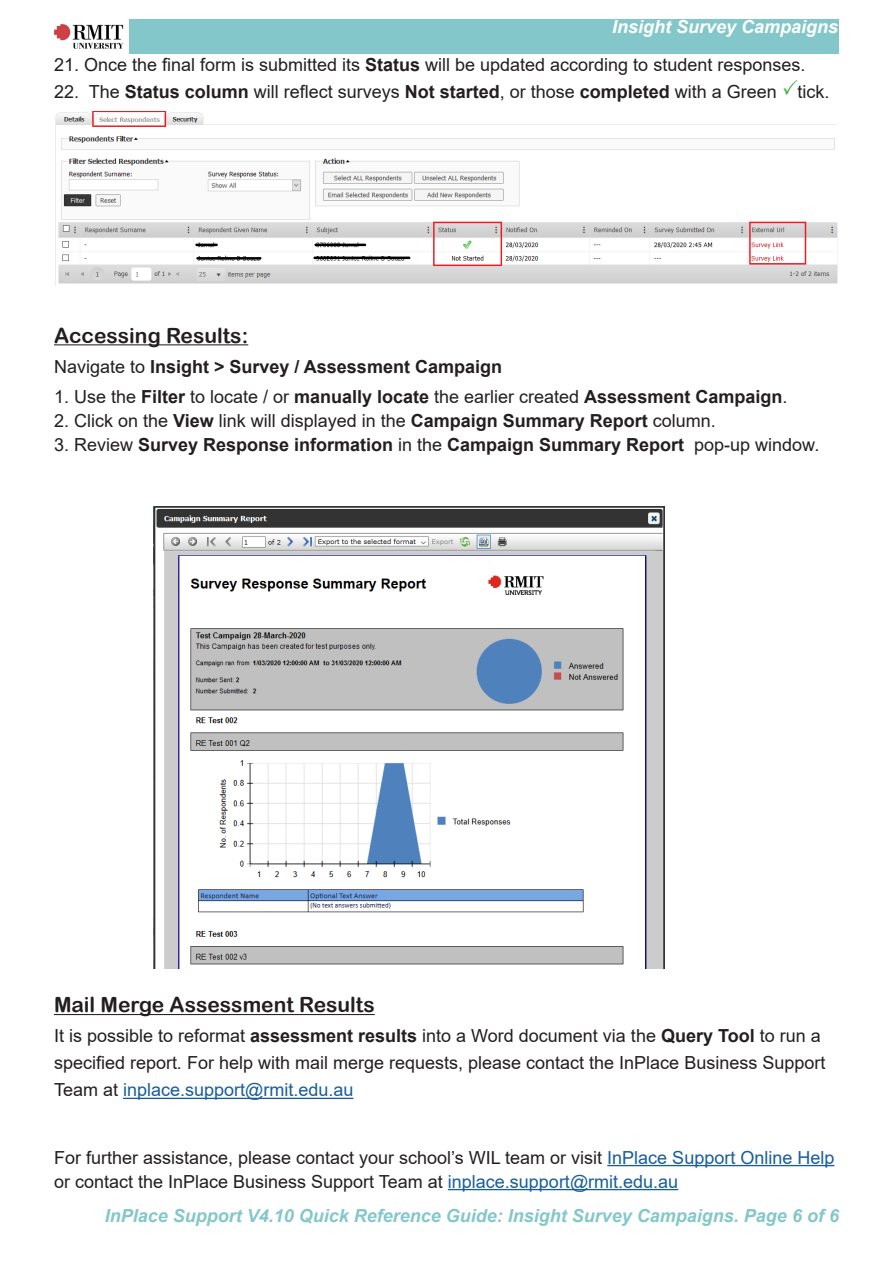
<style>
.page{position:relative;width:893px;height:1263px;background:#fff}
.page>*{position:absolute;margin:0;border:0;box-sizing:border-box;transform-origin:0 0}
.t1{font:21px "Arial Rounded MT Bold";color:#231f20}
.t2{font:18px/27px "Arial";color:#231f20}
.t3{font:700 18px "Arial";color:#231f20}
.t4{font:italic 700 18px "Arial";color:#84c7ca}
.t5{font:italic 700 18px "Arial";color:#fff}
.s1{font-weight:700}
.s2{font-weight:400}
.s3{font-style:italic}
.s4{color:#175d9e}
</style>
<div class="page">
<hr style="left:54px;top:344px;width:194px;height:1px;background:#231f20">
<hr style="left:54px;top:1014px;width:321px;height:1px;background:#231f20">
<hr style="left:123px;top:1098px;width:230px;height:1px;background:#175d9e">
<hr style="left:607px;top:1165px;width:227px;height:1px;background:#175d9e">
<hr style="left:448px;top:1189px;width:230px;height:1px;background:#175d9e">
<div style="left:54px;top:20px;width:785px;height:34px;background:#84c7ca"></div>
<img style="left:54px;top:20px;width:74px;height:34px">
<img style="left:55px;top:111px;width:783px;height:175px">
<img style="left:153px;top:506px;width:511px;height:463px">
<p class="t5" style="left:612px;top:15px;width:228px">Insight Survey Campaigns</p>
<p class="t2" style="left:54px;top:51px;width:753px">21. Once the final form is submitted its <span class="s1">Status</span> will be updated according to student responses.</p>
<p class="t2" style="left:54px;top:78px;width:777px">22. The <span class="s1">Status column</span> will reflect surveys <span class="s1">Not started</span>, or those <span class="s1">completed</span> with a Green tick.</p>
<p class="t1" style="left:54px;top:323px;width:196px">Accessing Results:</p>
<p class="t3" style="left:54px;top:354px;width:449px"><span class="s2">Navigate to</span> Insight &gt; Survey / Assessment Campaign</p>
<p class="t3" style="left:54px;top:384px;width:735px"><span class="s2">1. Use the</span> Filter <span class="s2">to locate / or</span> manually locate <span class="s2">the earlier created</span> Assessment Campaign<span class="s2">.</span></p>
<p class="t2" style="left:54px;top:407px;width:663px">2. Click on the <span class="s1">View</span> link will displayed in the <span class="s1">Campaign Summary Report</span> column.</p>
<p class="t3" style="left:54px;top:432px;width:767px"><span class="s2">3. Review</span> Survey Response information <span class="s2">in the</span> Campaign Summary Report <span class="s2">pop-up window.</span></p>
<p class="t1" style="left:54px;top:992px;width:322px">Mail Merge Assessment Results</p>
<p class="t2" style="left:54px;top:1022px;width:773px">It is possible to reformat <span class="s1">assessment results</span> into a Word document via the <span class="s1">Query Tool</span> to run a specified report<span class="s3">.</span> For help with mail merge requests, please contact the InPlace Business Support<br>Team at <span class="s4">inplace.support@rmit.edu.au</span></p>
<p class="t2" style="left:54px;top:1144px;width:782px">For further assistance, please contact your school’s WIL team or visit <span class="s4">InPlace Support Online Help</span></p>
<p class="t2" style="left:54px;top:1168px;width:626px">or contact the InPlace Business Support Team at <span class="s4">inplace.support@rmit.edu.au</span></p>
<p class="t4" style="left:105px;top:1204px;width:736px">InPlace Support V4.10 Quick Reference Guide: Insight Survey Campaigns. Page 6 of 6</p>
</div>
